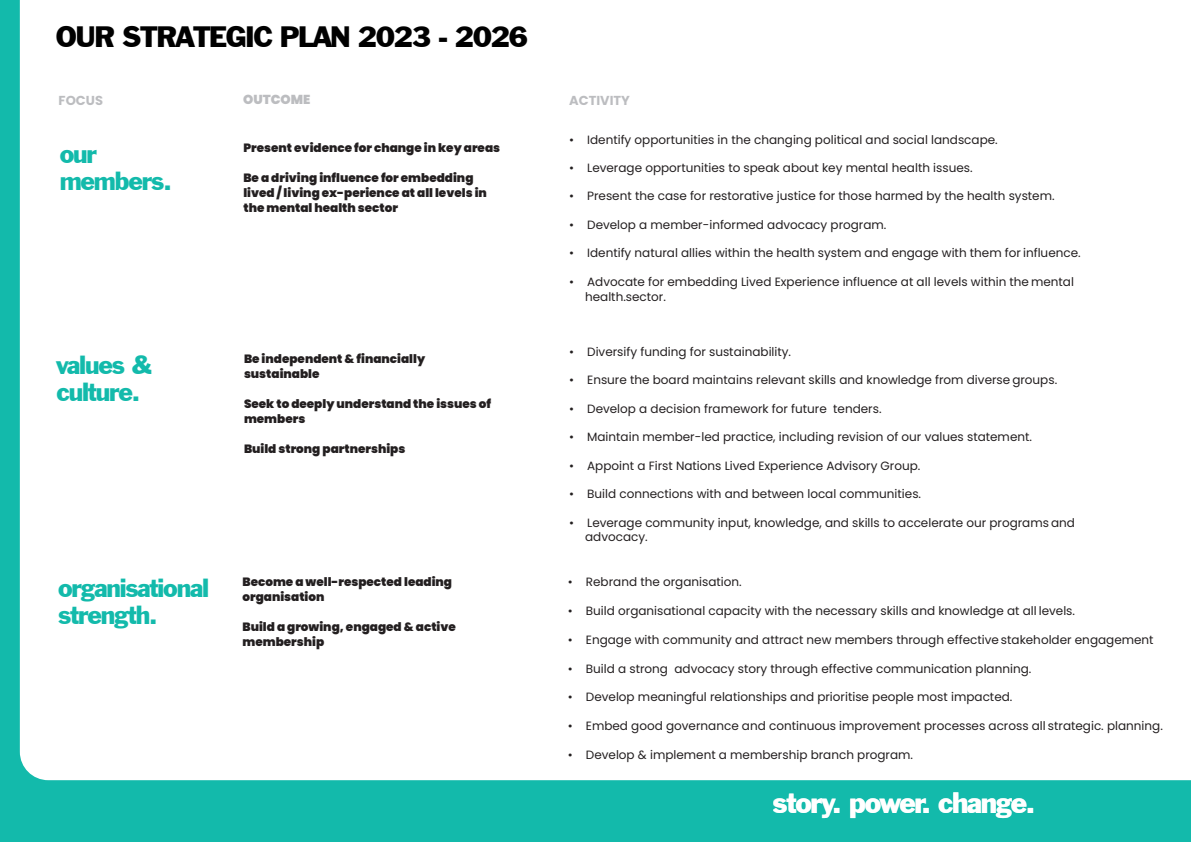
<style>
.page{position:relative;width:1191px;height:842px;background:#13baab}
.page>*{position:absolute;margin:0;border:0;box-sizing:border-box;transform-origin:0 0}
.t1{font:27px "Franklin Gothic BT";letter-spacing:-.05em;color:#000}
.t2{font:27px "Franklin Gothic BT";letter-spacing:-.05em;color:#fff}
.TITLE_8_no_line{font:24px/27px "Franklin Gothic BT";letter-spacing:-.05em;color:#13baab}
.TITLE_8_no_line-2{font:700 13px "Poppins";color:#bcbdc0}
.t3{font:900 13px "Poppins";color:#bcbdc0}
.t4{font:12px/15px "Poppins";color:#231f20}
.t5{font:900 12px/15px "Poppins";color:#231f20}
</style>
<div class="page">
<div style="left:20px;top:0;width:1171px;height:780px;background:#fff"></div>
<h1 class="t1" style="left:56px;top:21px;width:474px">OUR STRATEGIC PLAN 2023 - 2026</h1>
<p class="t3" style="left:243px;top:92px;width:69px">OUTCOME</p>
<p class="TITLE_8_no_line-2" style="left:59px;top:93px;width:46px">FOCUS</p>
<p class="TITLE_8_no_line-2" style="left:569px;top:92px;width:62px">ACTIVITY</p>
<p class="t5" style="left:243px;top:140px;width:258px">Present evidence for change in key areas</p>
<p class="t5" style="left:243px;top:170px;width:245px">Be a driving influence for embedding lived / living ex-perience at all levels in the mental health sector</p>
<p class="t4" style="left:569px;top:132px;width:430px">• Identify opportunities in the changing political and social landscape.</p>
<p class="t4" style="left:569px;top:160px;width:405px">• Leverage opportunities to speak about key mental health issues.</p>
<p class="t4" style="left:569px;top:189px;width:487px">• Present the case for restorative justice for those harmed by the health system.</p>
<p class="t4" style="left:569px;top:217px;width:319px">• Develop a member-informed advocacy program.</p>
<p class="t4" style="left:569px;top:245px;width:513px">• Identify natural allies within the health system and engage with them for influence.</p>
<p class="t4" style="left:585px;top:274px;width:490px;text-indent:-16px">• Advocate for embedding Lived Experience influence at all levels within the mental health.sector.</p>
<p class="TITLE_8_no_line" style="left:60px;top:141px;width:114px">our members.</p>
<h2 class="TITLE_8_no_line" style="left:56px;top:351px;width:98px">values &amp; culture.</h2>
<p class="t5" style="left:244px;top:351px;width:183px">Be independent &amp; financially sustainable</p>
<p class="t5" style="left:244px;top:396px;width:249px">Seek to deeply understand the issues of members</p>
<p class="t5" style="left:244px;top:441px;width:163px">Build strong partnerships</p>
<p class="TITLE_8_no_line" style="left:58px;top:574px;width:153px">organisational strength.</p>
<p class="t5" style="left:242px;top:574px;width:211px">Become a well-respected leading organisation</p>
<p class="t5" style="left:242px;top:619px;width:215px">Build a growing, engaged &amp; active membership</p>
<p class="t4" style="left:569px;top:344px;width:223px">• Diversify funding for sustainability.</p>
<p class="t4" style="left:569px;top:372px;width:489px">• Ensure the board maintains relevant skills and knowledge from diverse groups.</p>
<p class="t4" style="left:569px;top:401px;width:314px">• Develop a decision framework for future tenders.</p>
<p class="t4" style="left:569px;top:430px;width:464px">• Maintain member-led practice, including revision of our values statement.</p>
<p class="t4" style="left:569px;top:458px;width:353px">• Appoint a First Nations Lived Experience Advisory Group.</p>
<p class="t4" style="left:569px;top:487px;width:353px">• Build connections with and between local communities.</p>
<p class="t4" style="left:585px;top:515px;width:491px;line-height:14.4px;text-indent:-16px">• Leverage community input, knowledge, and skills to accelerate our programs and advocacy.</p>
<p class="t4" style="left:568px;top:575px;width:175px">• Rebrand the organisation.</p>
<p class="t4" style="left:568px;top:603px;width:508px">• Build organisational capacity with the necessary skills and knowledge at all levels.</p>
<p class="t4" style="left:568px;top:632px;width:587px">• Engage with community and attract new members through effective stakeholder engagement</p>
<p class="t4" style="left:568px;top:661px;width:465px">• Build a strong advocacy story through effective communication planning.</p>
<p class="t4" style="left:568px;top:689px;width:446px">• Develop meaningful relationships and prioritise people most impacted.</p>
<p class="t4" style="left:568px;top:718px;width:596px">• Embed good governance and continuous improvement processes across all strategic. planning.</p>
<p class="t4" style="left:568px;top:747px;width:347px">• Develop &amp; implement a membership branch program.</p>
<h1 class="t2" style="left:772px;top:787px;width:264px">story. power. change.</h1>
</div>
